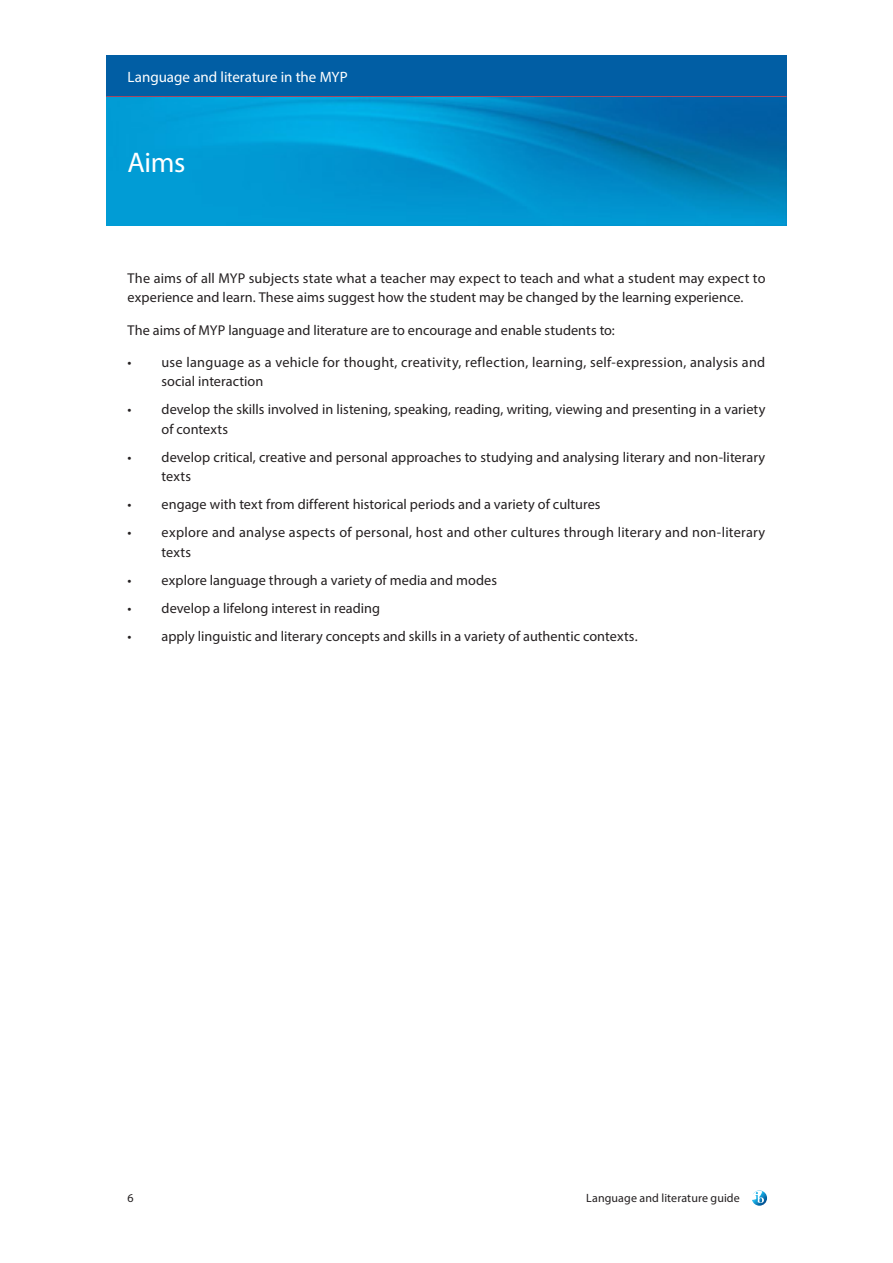
<style>
.page{position:relative;width:893px;height:1263px;background:#fff}
.page>*{position:absolute;margin:0;border:0;box-sizing:border-box;transform-origin:0 0}
.Heading_2{font:28.5px "Myriad Pro";color:#fff}
.Heading_1{font:15px "Myriad Pro";color:#fff}
.Body{font:14.25px/19.5px "Myriad Pro";letter-spacing:.005em;color:#231f20}
.t1{font:12px "Myriad Pro";letter-spacing:.005em;color:#231f20}
</style>
<div class="page">
<div style="left:106px;top:55px;width:681px;height:43px;background:#015ea4"></div>
<hr style="left:106px;top:96px;width:681px;height:3px;background:#ee3d43">
<svg style="left:752px;top:1190px;width:15px;height:16px"></svg>
<img style="left:106px;top:98px;width:681px;height:127px">
<p class="Heading_1" style="left:128px;top:67px;width:222px">Language and literature in the MYP</p>
<p class="Heading_2" style="left:128px;top:145px;width:59px">Aims</p>
<p class="Body" style="left:128px;top:268px;width:639px">The aims of all MYP subjects state what a teacher may expect to teach and what a student may expect to experience and learn. These aims suggest how the student may be changed by the learning experience.</p>
<p class="Body" style="left:128px;top:320px;width:489px">The aims of MYP language and literature are to encourage and enable students to:</p>
<p class="Body" style="left:162px;top:352px;width:605px;text-indent:-34px">• use language as a vehicle for thought, creativity, reflection, learning, self-expression, analysis and social interaction</p>
<p class="Body" style="left:162px;top:400px;width:605px;text-indent:-34px">• develop the skills involved in listening, speaking, reading, writing, viewing and presenting in a variety of contexts</p>
<p class="Body" style="left:162px;top:447px;width:605px;text-indent:-34px">• develop critical, creative and personal approaches to studying and analysing literary and non-literary texts</p>
<p class="Body" style="left:128px;top:495px;width:474px">• engage with text from different historical periods and a variety of cultures</p>
<p class="Body" style="left:162px;top:523px;width:605px;text-indent:-34px">• explore and analyse aspects of personal, host and other cultures through literary and non-literary texts</p>
<p class="Body" style="left:128px;top:570px;width:371px">• explore language through a variety of media and modes</p>
<p class="Body" style="left:128px;top:598px;width:254px">• develop a lifelong interest in reading</p>
<p class="Body" style="left:128px;top:626px;width:511px">• apply linguistic and literary concepts and skills in a variety of authentic contexts.</p>
<p class="t1" style="left:128px;top:1190px;width:8px">6</p>
<p class="t1" style="left:586px;top:1190px;width:155px">Language and literature guide</p>
</div>
